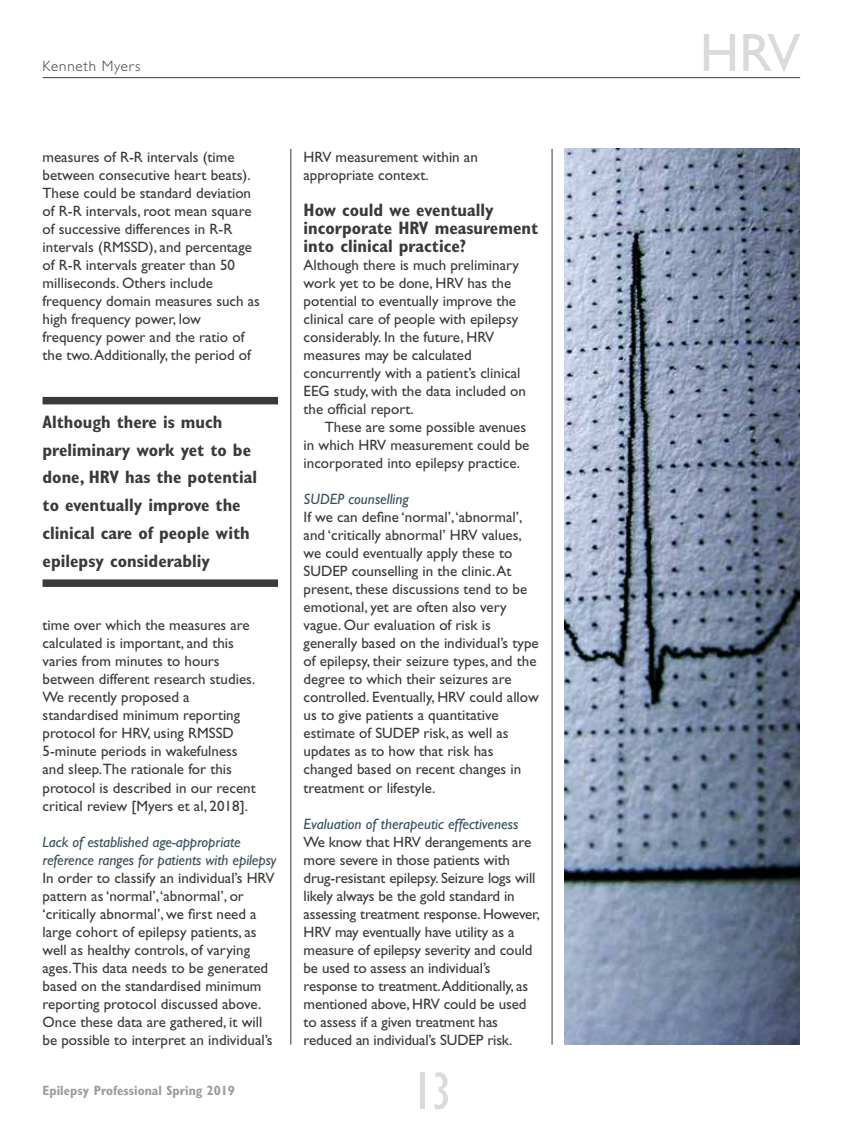
<style>
.page{position:relative;width:864px;height:1136px;background:#fff}
.page>*{position:absolute;margin:0;border:0;box-sizing:border-box;transform-origin:0 0}
.t1{font:54px "Gill Sans Std";color:#d9dada}
.t2{font:condensed 54px "Gill Sans Std";color:#d9dada}
.t3{font:700 condensed 18px/27.8px "Gill Sans Std";color:#3a3a39}
.t4{font:15px/18px "Gill Sans Std";color:#3a3a39}
.t5{font:italic 15px/18px "Gill Sans Std";letter-spacing:-.005em;color:#34505f}
.t6{font:300 15px "Gill Sans Std";letter-spacing:.05em;color:#3a3a39}
.t7{font:700 condensed 13.5px "Gill Sans Std";color:#9c9c9d}
</style>
<div class="page">
<hr style="left:43px;top:77px;width:756px;height:1px;background:#3a3a39">
<hr style="left:290px;top:149px;width:1px;height:895px;background:#3a3a39">
<hr style="left:551px;top:149px;width:1px;height:895px;background:#3a3a39">
<img style="left:564px;top:149px;width:235px;height:895px">
<div style="left:43px;top:397px;width:235px;height:7px;background:#3a3a39"></div>
<div style="left:43px;top:579px;width:235px;height:8px;background:#3a3a39"></div>
<p class="t6" style="left:43px;top:58px;width:99px">Kenneth Myers</p>
<p class="t4" style="left:43px;top:148px;width:219px">measures of R-R intervals (time between consecutive heart beats).<br>These could be standard deviation of R-R intervals, root mean square of successive differences in R-R intervals (RMSSD), and percentage of R-R intervals greater than 50 milliseconds. Others include frequency domain measures such as high frequency power, low frequency power and the ratio of the two. Additionally, the period of</p>
<p class="t3" style="left:43px;top:408px;width:216px">Although there is much preliminary work yet to be done, HRV has the potential to eventually improve the clinical care of people with epilepsy considerabliy</p>
<p class="t4" style="left:43px;top:616px;width:214px">time over which the measures are calculated is important, and this varies from minutes to hours between different research studies.<br>We recently proposed a standardised minimum reporting protocol for HRV, using RMSSD<br>5-minute periods in wakefulness and sleep.The rationale for this protocol is described in our recent critical review [Myers et al, 2018].</p>
<p class="t5" style="left:43px;top:832px;width:235px">Lack of established age-appropriate reference ranges for patients with epilepsy</p>
<p class="t4" style="left:43px;top:868px;width:233px">In order to classify an individual’s HRV pattern as ‘normal’, ‘abnormal’, or ‘critically abnormal’, we first need a large cohort of epilepsy patients, as well as healthy controls, of varying ages.This data needs to be generated based on the standardised minimum reporting protocol discussed above.<br>Once these data are gathered, it will be possible to interpret an individual’s</p>
<p class="t7" style="left:43px;top:1082px;width:194px">Epilepsy Professional Spring 2019</p>
<p class="t4" style="left:303px;top:148px;width:176px">HRV measurement within an appropriate context.</p>
<p class="t3" style="left:303px;top:201px;width:236px;line-height:18px">How could we eventually incorporate HRV measurement into clinical practice?</p>
<p class="t4" style="left:303px;top:256px;width:224px">Although there is much preliminary work yet to be done, HRV has the potential to eventually improve the clinical care of people with epilepsy considerably. In the future, HRV measures may be calculated concurrently with a patient’s clinical<br>EEG study, with the data included on the official report.</p>
<p class="t4" style="left:303px;top:418px;width:227px;text-indent:21px">These are some possible avenues in which HRV measurement could be incorporated into epilepsy practice.</p>
<p class="t5" style="left:303px;top:490px;width:107px">SUDEP counselling</p>
<p class="t4" style="left:303px;top:508px;width:237px">If we can define ‘normal’, ‘abnormal’, and ‘critically abnormal’ HRV values, we could eventually apply these to SUDEP counselling in the clinic. At present, these discussions tend to be emotional, yet are often also very vague. Our evaluation of risk is generally based on the individual’s type of epilepsy, their seizure types, and the degree to which their seizures are controlled. Eventually, HRV could allow us to give patients a quantitative estimate of SUDEP risk, as well as updates as to how that risk has changed based on recent changes in treatment or lifestyle.</p>
<p class="t5" style="left:303px;top:814px;width:216px">Evaluation of therapeutic effectiveness</p>
<p class="t4" style="left:303px;top:832px;width:237px">We know that HRV derangements are more severe in those patients with drug-resistant epilepsy. Seizure logs will likely always be the gold standard in assessing treatment response. However, HRV may eventually have utility as a measure of epilepsy severity and could be used to assess an individual’s response to treatment.Additionally, as mentioned above, HRV could be used to assess if a given treatment has reduced an individual’s SUDEP risk.</p>
<h1 class="t2" style="left:412px;top:1061px;width:41px">13</h1>
<h1 class="t1" style="left:699px;top:22px;width:102px">HRV</h1>
</div>
